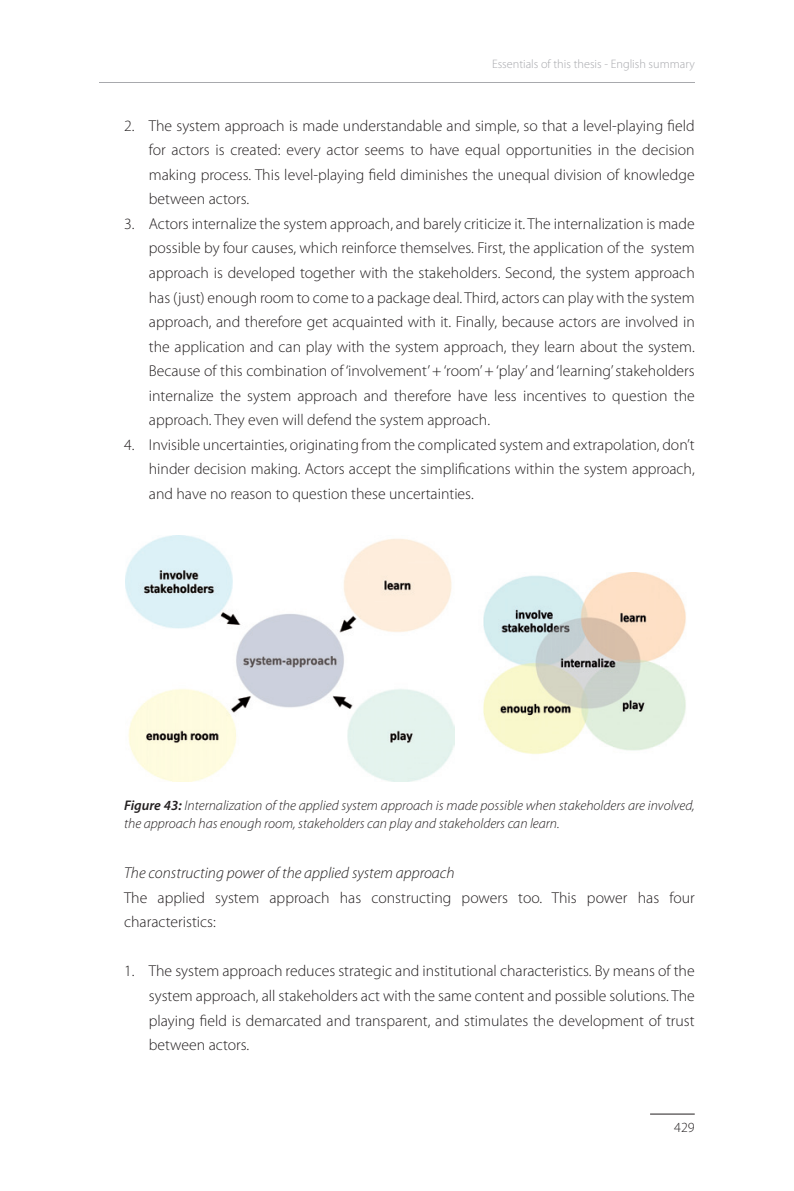
<style>
.page{position:relative;width:794px;height:1191px;background:#fff}
.page>*{position:absolute;margin:0;border:0;box-sizing:border-box;transform-origin:0 0}
.t1{font:300 15.75px/24.5px "Myriad Pro";color:#231f20;text-align:justify}
.t2{font:italic 300 15.75px "Myriad Pro";color:#231f20}
.t3{font:italic 300 14px/17.5px "Myriad Pro";color:#231f20}
.t4{font:300 14px "Myriad Pro";color:#231f20}
.t5{font:300 12.25px "Myriad Pro";color:#a8a9ad}
.s1{font-weight:600}
</style>
<div class="page">
<hr style="left:650px;top:1113px;width:44px;height:1px;background:#231f20">
<hr style="left:99px;top:82px;width:595px;height:1px;background:#a8a9ad">
<img style="left:454px;top:572px;width:232px;height:182px">
<img style="left:126px;top:535px;width:328px;height:246px">
<p class="t5" style="left:492px;top:57px;width:204px">Essentials of this thesis - English summary</p>
<p class="t1" style="left:149px;top:114px;width:547px;text-indent:-25px">2. The system approach is made understandable and simple, so that a level-playing field for actors is created: every actor seems to have equal opportunities in the decision making process. This level-playing field diminishes the unequal division of knowledge between actors.</p>
<p class="t1" style="left:149px;top:212px;width:547px;text-indent:-25px">3. Actors internalize the system approach, and barely criticize it. The internalization is made possible by four causes, which reinforce themselves. First, the application of the system approach is developed together with the stakeholders. Second, the system approach has (just) enough room to come to a package deal. Third, actors can play with the system approach, and therefore get acquainted with it. Finally, because actors are involved in the application and can play with the system approach, they learn about the system.<br>Because of this combination of ‘involvement’ + ‘room’ + ‘play’ and ‘learning’ stakeholders internalize the system approach and therefore have less incentives to question the approach. They even will defend the system approach.</p>
<p class="t1" style="left:149px;top:432px;width:547px;text-indent:-25px">4. Invisible uncertainties, originating from the complicated system and extrapolation, don’t hinder decision making. Actors accept the simplifications within the system approach, and have no reason to question these uncertainties.</p>
<p class="t3" style="left:124px;top:797px;width:572px"><span class="s1">Figure 43:</span> Internalization of the applied system approach is made possible when stakeholders are involved, the approach has enough room, stakeholders can play and stakeholders can learn.</p>
<p class="t2" style="left:124px;top:865px;width:332px">The constructing power of the applied system approach</p>
<p class="t1" style="left:124px;top:885px;width:572px">The applied system approach has constructing powers too. This power has four characteristics:</p>
<p class="t1" style="left:149px;top:959px;width:547px;text-indent:-25px">1. The system approach reduces strategic and institutional characteristics. By means of the system approach, all stakeholders act with the same content and possible solutions. The playing field is demarcated and transparent, and stimulates the development of trust between actors.</p>
<p class="t4" style="left:674px;top:1120px;width:22px">429</p>
</div>
